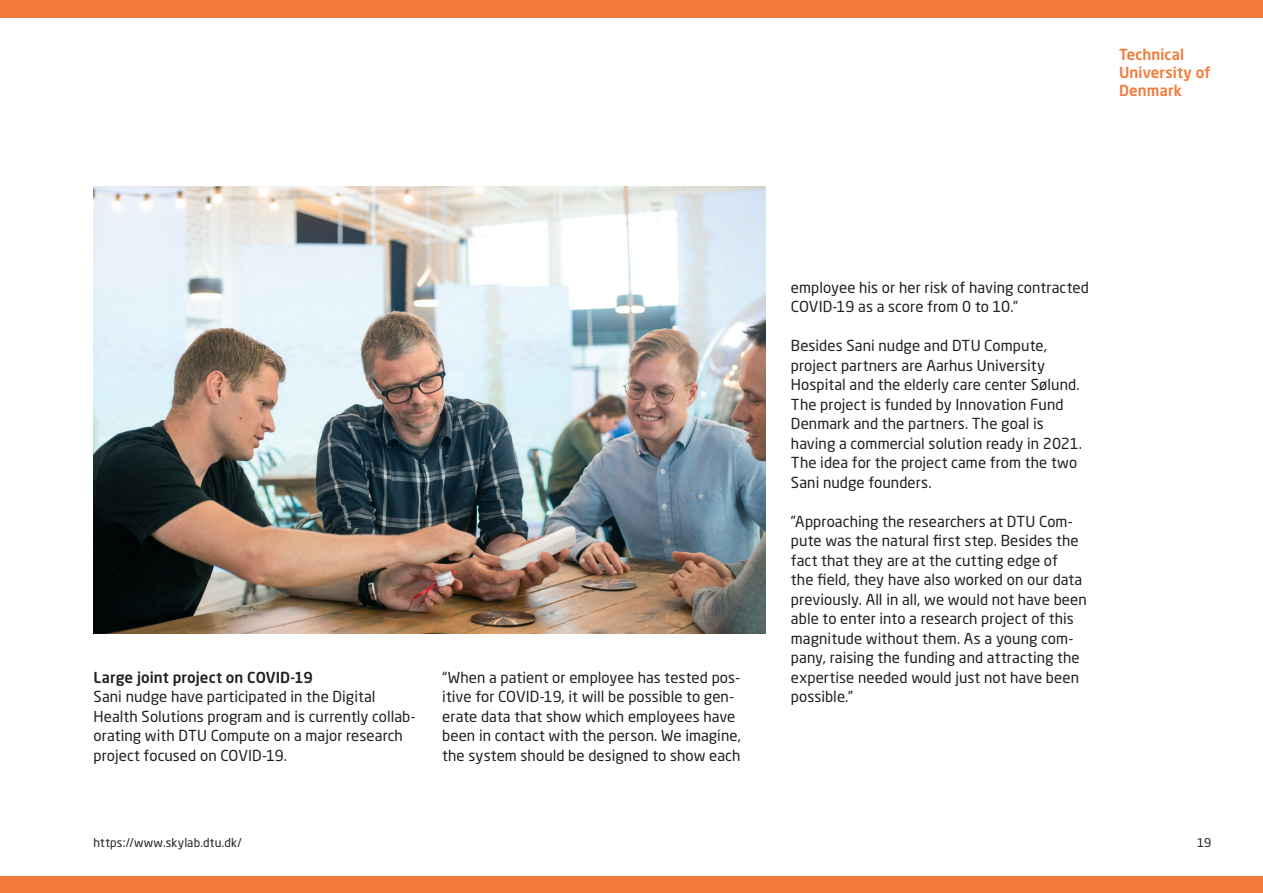
<style>
.page{position:relative;width:1263px;height:893px;background:#fff}
.page>*{position:absolute;margin:0;border:0;box-sizing:border-box;transform-origin:0 0}
.t1{font:15px/19.5px "Neo Sans Pro";letter-spacing:.005em;color:#231f20}
.t2{font:500 15px/18px "Neo Sans Pro";letter-spacing:.005em;color:#f37939}
.t3{font:500 15px "Neo Sans Pro";letter-spacing:.005em;color:#231f20}
.t4{font:12px "Neo Sans Std";letter-spacing:.015em;color:#231f20}
</style>
<div class="page">
<img style="left:94px;top:187px;width:671px;height:447px">
<div style="left:0;top:0;width:1263px;height:17px;background:#f37939"></div>
<div style="left:0;top:876px;width:1263px;height:17px;background:#f37939"></div>
<p class="t2" style="left:1119px;top:45px;width:93px">Technical<br>University of<br>Denmark</p>
<p class="t3" style="left:94px;top:668px;width:221px">Large joint project on COVID-19</p>
<p class="t1" style="left:94px;top:687px;width:324px">Sani nudge have participated in the Digital Health Solutions program and is currently collab&shy;orating with DTU Compute on a major research project focused on COVID-19.</p>
<p class="t1" style="left:442px;top:667px;width:300px">“When a patient or employee has tested pos&shy;itive for COVID-19, it will be possible to gen&shy;erate data that show which employees have been in contact with the person. We imagine, the system should be designed to show each</p>
<p class="t4" style="left:94px;top:835px;width:150px">https://www.skylab.dtu.dk/</p>
<p class="t1" style="left:791px;top:277px;width:299px">employee his or her risk of having contracted<br>COVID-19 as a score from 0 to 10.”</p>
<p class="t1" style="left:791px;top:336px;width:293px">Besides Sani nudge and DTU Compute, project partners are Aarhus University Hospital and the elderly care center Sølund.<br>The project is funded by Innovation Fund Denmark and the partners. The goal is having a commercial solution ready in 2021.<br>The idea for the project came from the two Sani nudge founders.</p>
<p class="t1" style="left:791px;top:511px;width:297px">”Approaching the researchers at DTU Com&shy;pute was the natural first step. Besides the fact that they are at the cutting edge of<br>the field, they have also worked on our data previously. All in all, we would not have been able to enter into a research project of this magnitude without them. As a young com&shy;pany, raising the funding and attracting the expertise needed would just not have been possible.”</p>
<p class="t4" style="left:1197px;top:835px;width:16px">19</p>
</div>
